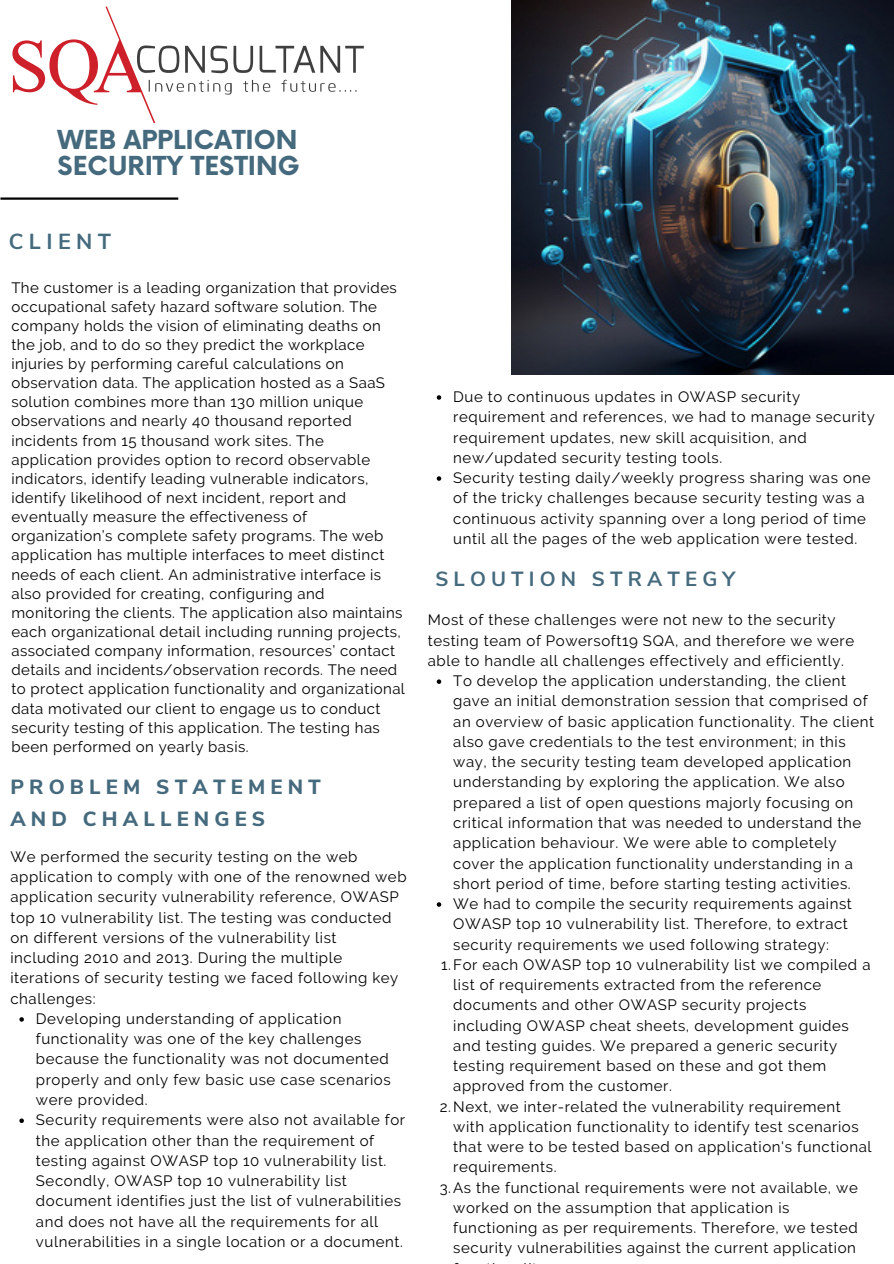
<style>
.page{position:relative;width:894px;height:1264px;background:#fff}
.page>*{position:absolute;margin:0;border:0;box-sizing:border-box;transform-origin:0 0}
.t1{font:700 25.5px/25.8px "Now";color:#456a7d}
.t2{font:700 21.75px "Nunito Sans";letter-spacing:.25em;color:#456a7d}
.t3{font:800 20.4px/31.8px "Nunito Sans";letter-spacing:.25em;color:#456a7d}
.t4{font:700 20.4px "Nunito Sans";letter-spacing:.25em;color:#456a7d}
.t5{font:15px/19.2px "Raleway";letter-spacing:.04em;color:#000}
</style>
<div class="page">
<hr style="left:0;top:197px;width:178px;height:3px;background:#000">
<svg style="left:12px;top:7px;width:352px;height:115px"></svg>
<img style="left:511px;top:0;width:382px;height:375px">
<svg style="left:436px;top:395px;width:5px;height:5px"></svg>
<svg style="left:436px;top:476px;width:5px;height:5px"></svg>
<svg style="left:19px;top:1017px;width:5px;height:4px"></svg>
<svg style="left:19px;top:1118px;width:5px;height:4px"></svg>
<svg style="left:436px;top:679px;width:5px;height:5px"></svg>
<svg style="left:436px;top:902px;width:5px;height:4px"></svg>
<h2 class="t1" style="left:58px;top:129px;width:244px">WEB APPLICATION<br>SECURITY TESTING</h2>
<p class="t2" style="left:9px;top:227px;width:104px">CLIENT</p>
<p class="t5" style="left:11px;top:278px;width:395px">The customer is a leading organization that provides occupational safety hazard software solution. The company holds the vision of eliminating deaths on the job, and to do so they predict the workplace injuries by performing careful calculations on observation data. The application hosted as a SaaS solution combines more than 130 million unique observations and nearly 40 thousand reported incidents from 15 thousand work sites. The application provides option to record observable indicators, identify leading vulnerable indicators, identify likelihood of next incident, report and eventually measure the effectiveness of organization’s complete safety programs. The web application has multiple interfaces to meet distinct needs of each client. An administrative interface is also provided for creating, configuring and monitoring the clients. The application also maintains each organizational detail including running projects, associated company information, resources’ contact details and incidents/observation records. The need to protect application functionality and organizational data motivated our client to engage us to conduct security testing of this application. The testing has been performed on yearly basis.</p>
<p class="t3" style="left:10px;top:771px;width:312px">PROBLEM STATEMENT<br>AND CHALLENGES</p>
<p class="t5" style="left:10px;top:846px;width:397px;line-height:20.2px">We performed the security testing on the web application to comply with one of the renowned web application security vulnerability reference, OWASP top 10 vulnerability list. The testing was conducted on different versions of the vulnerability list including 2010 and 2013. During the multiple iterations of security testing we faced following key challenges:</p>
<p class="t5" style="left:36px;top:1008px;width:356px;line-height:20.2px">Developing understanding of application functionality was one of the key challenges because the functionality was not documented properly and only few basic use case scenarios were provided.</p>
<p class="t5" style="left:36px;top:1109px;width:371px;line-height:20.2px">Security requirements were also not available for the application other than the requirement of testing against OWASP top 10 vulnerability list.<br>Secondly, OWASP top 10 vulnerability list document identifies just the list of vulnerabilities and does not have all the requirements for all vulnerabilities in a single location or a document.</p>
<h1 class="t5" style="left:453px;top:386px;width:423px;line-height:20.2px">Due to continuous updates in OWASP security requirement and references, we had to manage security requirement updates, new skill acquisition, and new/updated security testing tools.</h1>
<h2 class="t5" style="left:453px;top:467px;width:419px;line-height:20.2px">Security testing daily/weekly progress sharing was one of the tricky challenges because security testing was a continuous activity spanning over a long period of time until all the pages of the web application were tested.</h2>
<p class="t4" style="left:435px;top:566px;width:301px">SLOUTION STRATEGY</p>
<p class="t5" style="left:427px;top:610px;width:409px">Most of these challenges were not new to the security</p>
<p class="t5" style="left:427px;top:630px;width:428px">testing team of Powersoft19 SQA, and therefore we were</p>
<p class="t5" style="left:427px;top:651px;width:417px">able to handle all challenges effectively and efficiently.</p>
<p class="t5" style="left:453px;top:671px;width:394px">To develop the application understanding, the client</p>
<p class="t5" style="left:453px;top:691px;width:416px">gave an initial demonstration session that comprised of</p>
<p class="t5" style="left:453px;top:711px;width:422px">an overview of basic application functionality. The client</p>
<p class="t5" style="left:453px;top:732px;width:394px">also gave credentials to the test environment; in this</p>
<p class="t5" style="left:453px;top:752px;width:399px">way, the security testing team developed application</p>
<p class="t5" style="left:453px;top:772px;width:393px">understanding by exploring the application. We also</p>
<p class="t5" style="left:453px;top:792px;width:401px">prepared a list of open questions majorly focusing on</p>
<p class="t5" style="left:453px;top:813px;width:409px">critical information that was needed to understand the</p>
<p class="t5" style="left:453px;top:833px;width:385px">application behaviour. We were able to completely</p>
<p class="t5" style="left:453px;top:853px;width:401px">cover the application functionality understanding in a</p>
<p class="t5" style="left:453px;top:873px;width:399px">short period of time, before starting testing activities.</p>
<p class="t5" style="left:453px;top:894px;width:400px">We had to compile the security requirements against</p>
<p class="t5" style="left:453px;top:914px;width:396px">OWASP top 10 vulnerability list. Therefore, to extract</p>
<p class="t5" style="left:453px;top:934px;width:377px">security requirements we used following strategy:</p>
<p class="t5" style="left:441px;top:954px;width:430px">1.For each OWASP top 10 vulnerability list we compiled a</p>
<p class="t5" style="left:453px;top:975px;width:369px">list of requirements extracted from the reference</p>
<p class="t5" style="left:453px;top:995px;width:354px">documents and other OWASP security projects</p>
<p class="t5" style="left:453px;top:1015px;width:397px">including OWASP cheat sheets, development guides</p>
<p class="t5" style="left:453px;top:1035px;width:385px">and testing guides. We prepared a generic security</p>
<p class="t5" style="left:453px;top:1056px;width:374px">testing requirement based on these and got them</p>
<p class="t5" style="left:453px;top:1076px;width:220px">approved from the customer.</p>
<p class="t5" style="left:440px;top:1096px;width:402px">2.Next, we inter-related the vulnerability requirement</p>
<p class="t5" style="left:453px;top:1116px;width:407px">with application functionality to identify test scenarios</p>
<p class="t5" style="left:453px;top:1137px;width:420px">that were to be tested based on application's functional</p>
<p class="t5" style="left:453px;top:1157px;width:105px">requirements.</p>
<p class="t5" style="left:439px;top:1177px;width:419px">3.As the functional requirements were not available, we</p>
<p class="t5" style="left:453px;top:1197px;width:337px">worked on the assumption that application is</p>
<p class="t5" style="left:453px;top:1218px;width:406px">functioning as per requirements. Therefore, we tested</p>
<p class="t5" style="left:453px;top:1238px;width:404px">security vulnerabilities against the current application</p>
</div>
